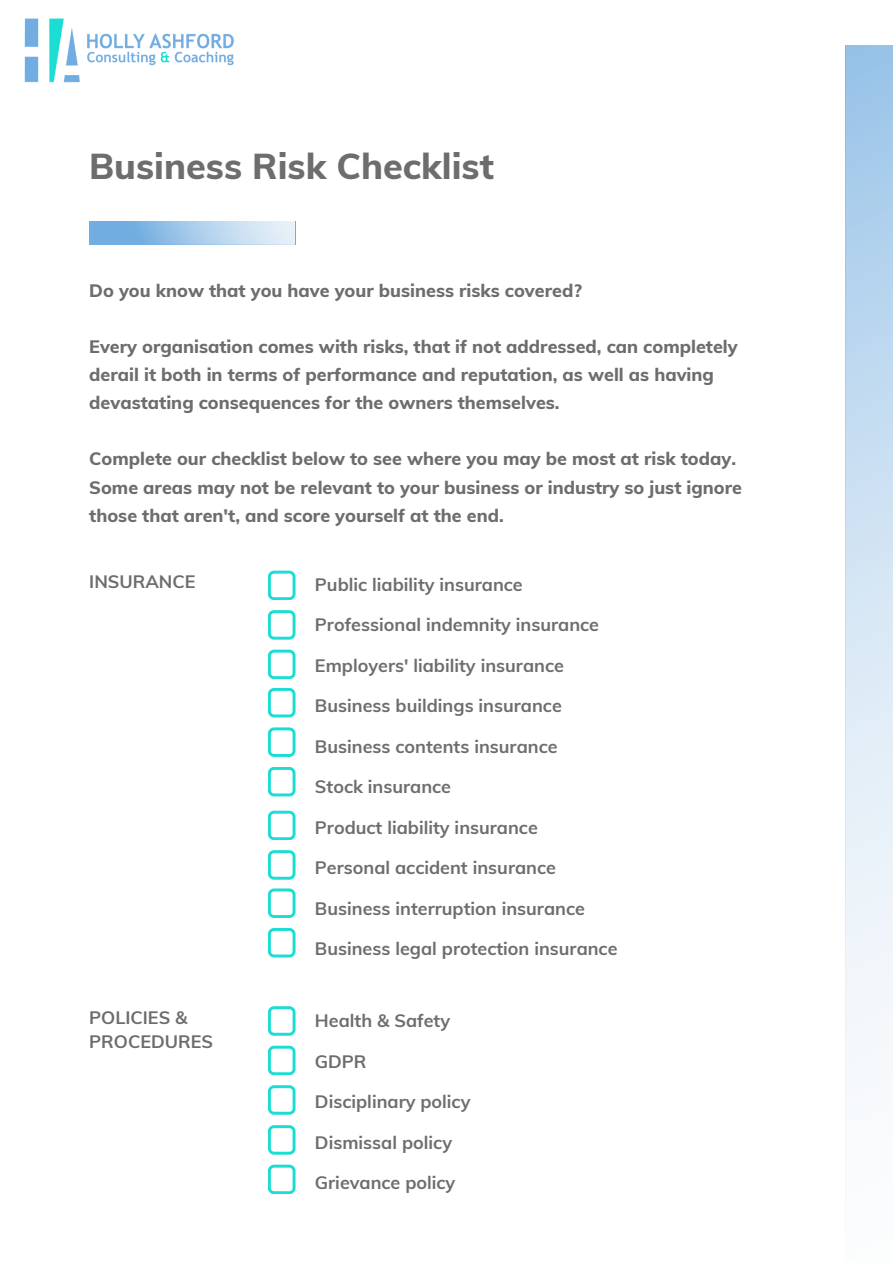
<style>
.page{position:relative;width:893px;height:1264px;background:#fff}
.page>*{position:absolute;margin:0;border:0;box-sizing:border-box;transform-origin:0 0}
.t1{font:800 36px "Muli";color:#6d6d6d}
.t2{font:800 18px/28px "Muli";color:#6d6d6d}
.t3{font:700 18px/24.8px "Muli";color:#6d6d6d}
</style>
<div class="page">
<svg style="left:89px;top:221px;width:206px;height:23px;background:#a6cbeb"></svg>
<svg style="left:268px;top:570px;width:27px;height:30px"></svg>
<svg style="left:268px;top:1006px;width:27px;height:29px"></svg>
<svg style="left:268px;top:610px;width:27px;height:29px"></svg>
<svg style="left:268px;top:1045px;width:27px;height:30px"></svg>
<svg style="left:268px;top:649px;width:27px;height:30px"></svg>
<svg style="left:268px;top:1085px;width:27px;height:29px"></svg>
<div style="left:845px;top:46px;width:47px;height:1216px;background:linear-gradient(to bottom,#a2c8ea,#fff)"></div>
<img style="left:24px;top:18px;width:210px;height:65px">
<svg style="left:268px;top:688px;width:27px;height:29px"></svg>
<svg style="left:268px;top:727px;width:27px;height:30px"></svg>
<svg style="left:268px;top:767px;width:27px;height:29px"></svg>
<svg style="left:268px;top:1125px;width:27px;height:29px"></svg>
<svg style="left:268px;top:1164px;width:27px;height:30px"></svg>
<svg style="left:268px;top:810px;width:27px;height:30px"></svg>
<svg style="left:268px;top:850px;width:27px;height:29px"></svg>
<svg style="left:268px;top:888px;width:27px;height:30px"></svg>
<svg style="left:268px;top:928px;width:27px;height:29px"></svg>
<p class="t1" style="left:89px;top:143px;width:406px">Business Risk Checklist</p>
<p class="t2" style="left:89px;top:276px;width:494px">Do you know that you have your business risks covered?</p>
<p class="t2" style="left:89px;top:332px;width:650px">Every organisation comes with risks, that if not addressed, can completely derail it both in terms of performance and reputation, as well as having devastating consequences for the owners themselves.</p>
<p class="t2" style="left:89px;top:444px;width:654px">Complete our checklist below to see where you may be most at risk today.<br>Some areas may not be relevant to your business or industry so just ignore those that aren't, and score yourself at the end.</p>
<p class="t3" style="left:89px;top:569px;width:108px">INSURANCE</p>
<p class="t3" style="left:315px;top:571px;width:209px">Public liability insurance</p>
<p class="t3" style="left:315px;top:612px;width:286px">Professional indemnity insurance</p>
<p class="t3" style="left:315px;top:652px;width:250px">Employers' liability insurance</p>
<p class="t3" style="left:315px;top:693px;width:248px">Business buildings insurance</p>
<p class="t3" style="left:315px;top:733px;width:244px">Business contents insurance</p>
<p class="t3" style="left:315px;top:774px;width:138px">Stock insurance</p>
<p class="t3" style="left:315px;top:814px;width:224px">Product liability insurance</p>
<p class="t3" style="left:315px;top:855px;width:242px">Personal accident insurance</p>
<p class="t3" style="left:315px;top:895px;width:271px">Business interruption insurance</p>
<p class="t3" style="left:315px;top:936px;width:304px">Business legal protection insurance</p>
<p class="t3" style="left:89px;top:1004px;width:125px">POLICIES &amp;<br>PROCEDURES</p>
<p class="t3" style="left:315px;top:1008px;width:137px">Health &amp; Safety</p>
<p class="t3" style="left:315px;top:1048px;width:53px">GDPR</p>
<p class="t3" style="left:315px;top:1089px;width:157px">Disciplinary policy</p>
<p class="t3" style="left:315px;top:1129px;width:139px">Dismissal policy</p>
<p class="t3" style="left:315px;top:1170px;width:142px">Grievance policy</p>
</div>
